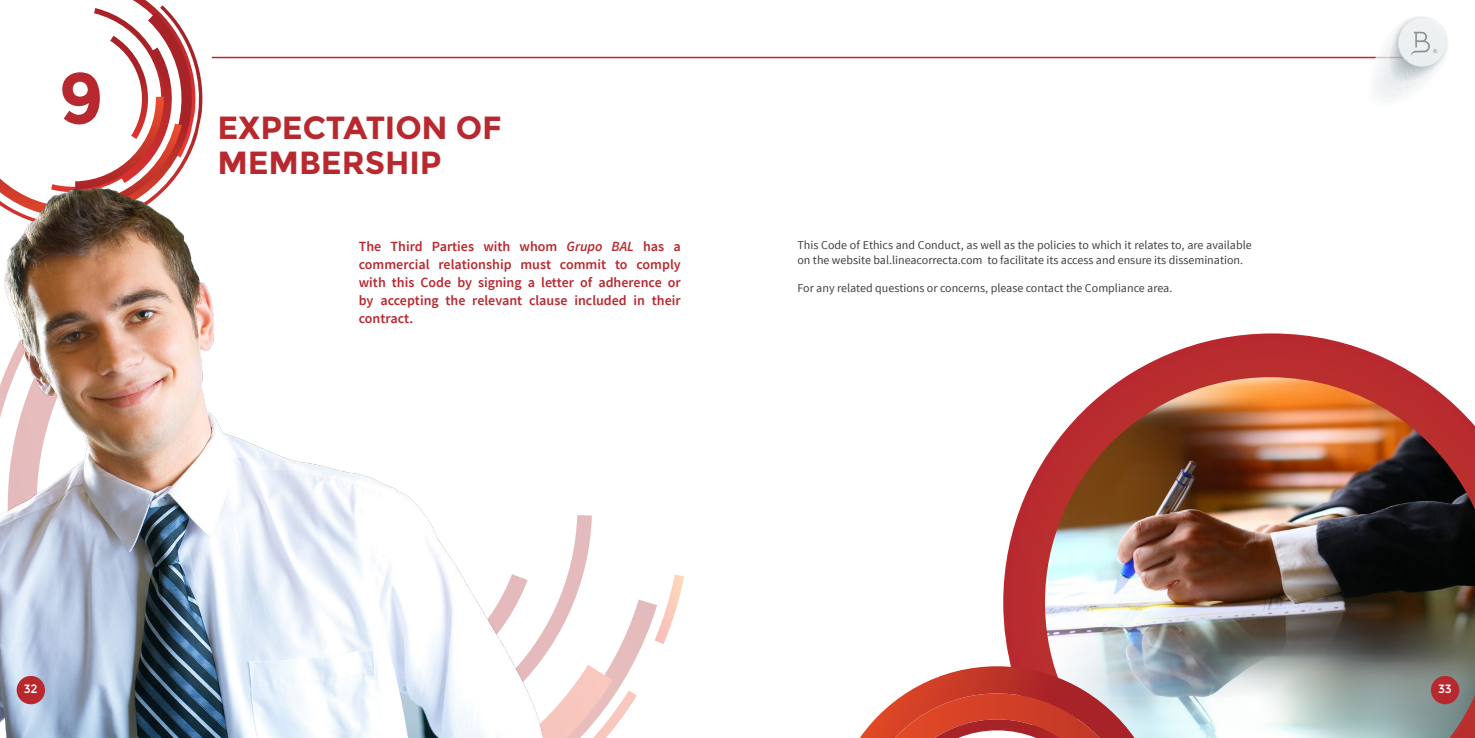
<style>
.page{position:relative;width:1475px;height:738px;background:#fff}
.page>*{position:absolute;margin:0;border:0;box-sizing:border-box;transform-origin:0 0}
.t1{font:700 72px "Montserrat";color:#b8292f}
.t2{font:700 32px/35px "Montserrat";letter-spacing:-.005em;color:#b8292f}
.t3{font:600 14px/18px "Source Sans Pro";color:#b8292f;text-align:justify}
.t4{font:12px/14.4px "Source Sans Pro";color:#414042}
.t5{font:12px "Montserrat";color:#fff}
.s1{font-style:italic}
</style>
<div class="page">
<svg style="left:1003px;top:333px;width:416px;height:332px"></svg>
<svg style="left:637px;top:599px;width:17px;height:57px"></svg>
<svg style="left:654px;top:574px;width:30px;height:69px"></svg>
<svg style="left:612px;top:606px;width:25px;height:124px"></svg>
<svg style="left:592px;top:662px;width:20px;height:75px"></svg>
<svg style="left:575px;top:515px;width:17px;height:222px"></svg>
<svg style="left:94px;top:0;width:109px;height:153px"></svg>
<img style="left:0;top:153px;width:575px;height:584px">
<hr style="left:212px;top:57px;width:1205px;height:1px;background:#b8292f">
<svg style="left:1358px;top:16px;width:90px;height:83px"></svg>
<img style="left:1044px;top:377px;width:430px;height:360px">
<svg style="left:860px;top:665px;width:274px;height:72px"></svg>
<div style="left:17px;top:675px;width:28px;height:28px;background:#b8292f;border-radius:50%"></div>
<div style="left:1430px;top:675px;width:28px;height:28px;background:#b8292f;border-radius:50%"></div>
<h1 class="t1" style="left:58px;top:55px;width:47px">9</h1>
<h2 class="t2" style="left:217px;top:110px;width:286px">EXPECTATION OF<br>MEMBERSHIP</h2>
<p class="t3" style="left:359px;top:237px;width:323px">The Third Parties with whom <span class="s1">Grupo BAL</span> has a commercial relationship must commit to comply with this Code by signing a letter of adherence or by accepting the relevant clause included in their contract.</p>
<p class="t4" style="left:797px;top:238px;width:456px">This Code of Ethics and Conduct, as well as the policies to which it relates to, are available on the website bal.lineacorrecta.com to facilitate its access and ensure its dissemination.</p>
<p class="t4" style="left:797px;top:281px;width:376px">For any related questions or concerns, please contact the Compliance area.</p>
<p class="t5" style="left:24px;top:681px;width:16px">32</p>
<p class="t5" style="left:1437px;top:681px;width:15px">33</p>
</div>
